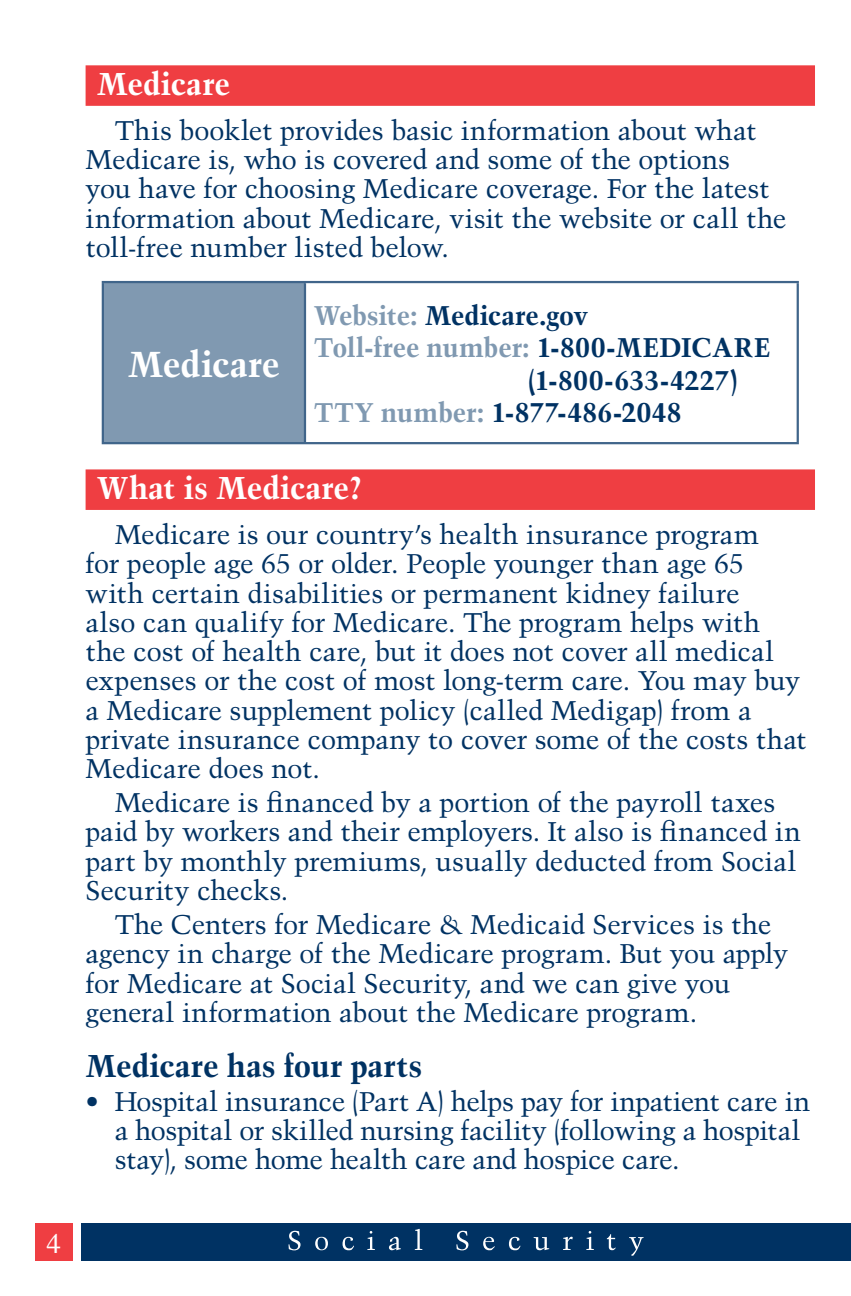
<style>
.page{position:relative;width:851px;height:1296px;background:#fff}
.page>*{position:absolute;margin:0;border:0;box-sizing:border-box;transform-origin:0 0}
.TH{font:700 36px "Trump Mediaeval";letter-spacing:-.005em;color:#fff}
.H1-1{font:700 31.5px "Trump Mediaeval";letter-spacing:-.005em;color:#fff}
.H2{font:700 31.5px "Trump Mediaeval";letter-spacing:-.005em;color:#003263}
.Paragraph{font:27px/29.2px "Trump Mediaeval";letter-spacing:-.005em;color:#003263}
.TD{font:700 27px "Trump Mediaeval";letter-spacing:-.005em;color:#003263}
.TD-2{font:700 27px "Trump Mediaeval";letter-spacing:-.005em;color:#8099b1}
.t1{font:27px "Trump Mediaeval";color:#fff}
.s1{color:#8099b1}
.s2{color:#003263}
</style>
<div class="page">
<div style="left:35px;top:1223px;width:38px;height:38px;background:#ef3e42"></div>
<div style="left:81px;top:1223px;width:769px;height:38px;background:#003263"></div>
<svg style="left:288px;top:1229px;width:355px;height:27px"></svg>
<div style="left:86px;top:65px;width:729px;height:41px;background:#ef3e42"></div>
<div style="left:86px;top:469px;width:729px;height:41px;background:#ef3e42"></div>
<div style="left:103px;top:282px;width:202px;height:161px;background:#8099b1"></div>
<hr style="left:305px;top:281px;width:493px;height:2px;background:#40658a">
<hr style="left:796px;top:283px;width:2px;height:159px;background:#40658a">
<hr style="left:305px;top:442px;width:493px;height:2px;background:#40658a">
<hr style="left:102px;top:283px;width:2px;height:159px;background:#40658a">
<hr style="left:102px;top:281px;width:203px;height:2px;background:#40658a">
<hr style="left:102px;top:442px;width:203px;height:2px;background:#40658a">
<hr style="left:304px;top:283px;width:2px;height:159px;background:#40658a">
<p class="t1" style="left:46px;top:1227px;width:17px">4</p>
<h1 class="H1-1" style="left:97px;top:64px;width:135px">Medicare</h1>
<p class="Paragraph" style="left:86px;top:116px;width:702px;text-indent:29px">This booklet provides basic information about what Medicare is, who is covered and some of the options<br>you have for choosing Medicare coverage. For the latest information about Medicare, visit the website or call the toll-free number listed below.</p>
<p class="TH" style="left:128px;top:342px;width:154px">Medicare</p>
<p class="TD" style="left:314px;top:298px;width:276px"><span class="s1">Website:</span> Medicare.gov</p>
<p class="TD-2" style="left:314px;top:331px;width:458px">Toll-free number: <span class="s2">1-800-MEDICARE</span></p>
<p class="TD" style="left:528px;top:363px;width:210px">(1-800-633-4227)</p>
<p class="TD" style="left:314px;top:396px;width:369px"><span class="s1">TTY number:</span> 1-877-486-2048</p>
<h1 class="H1-1" style="left:97px;top:468px;width:267px">What is Medicare?</h1>
<p class="Paragraph" style="left:86px;top:520px;width:722px;text-indent:29px">Medicare is our country’s health insurance program<br>for people age 65 or older. People younger than age 65 with certain disabilities or permanent kidney failure<br>also can qualify for Medicare. The program helps with the cost of health care, but it does not cover all medical expenses or the cost of most long-term care. You may buy a Medicare supplement policy (called Medigap) from a private insurance company to cover some of the costs that Medicare does not.</p>
<p class="Paragraph" style="left:86px;top:788px;width:716px;text-indent:29px">Medicare is financed by a portion of the payroll taxes paid by workers and their employers. It also is financed in part by monthly premiums, usually deducted from Social Security checks.</p>
<p class="Paragraph" style="left:86px;top:910px;width:704px;text-indent:29px">The Centers for Medicare &amp; Medicaid Services is the agency in charge of the Medicare program. But you apply for Medicare at Social Security, and we can give you general information about the Medicare program.</p>
<p class="H2" style="left:86px;top:1046px;width:338px">Medicare has four parts</p>
<p class="Paragraph" style="left:115px;top:1086px;width:697px;text-indent:-29px">• Hospital insurance (Part A) helps pay for inpatient care in a hospital or skilled nursing facility (following a hospital stay), some home health care and hospice care.</p>
</div>
